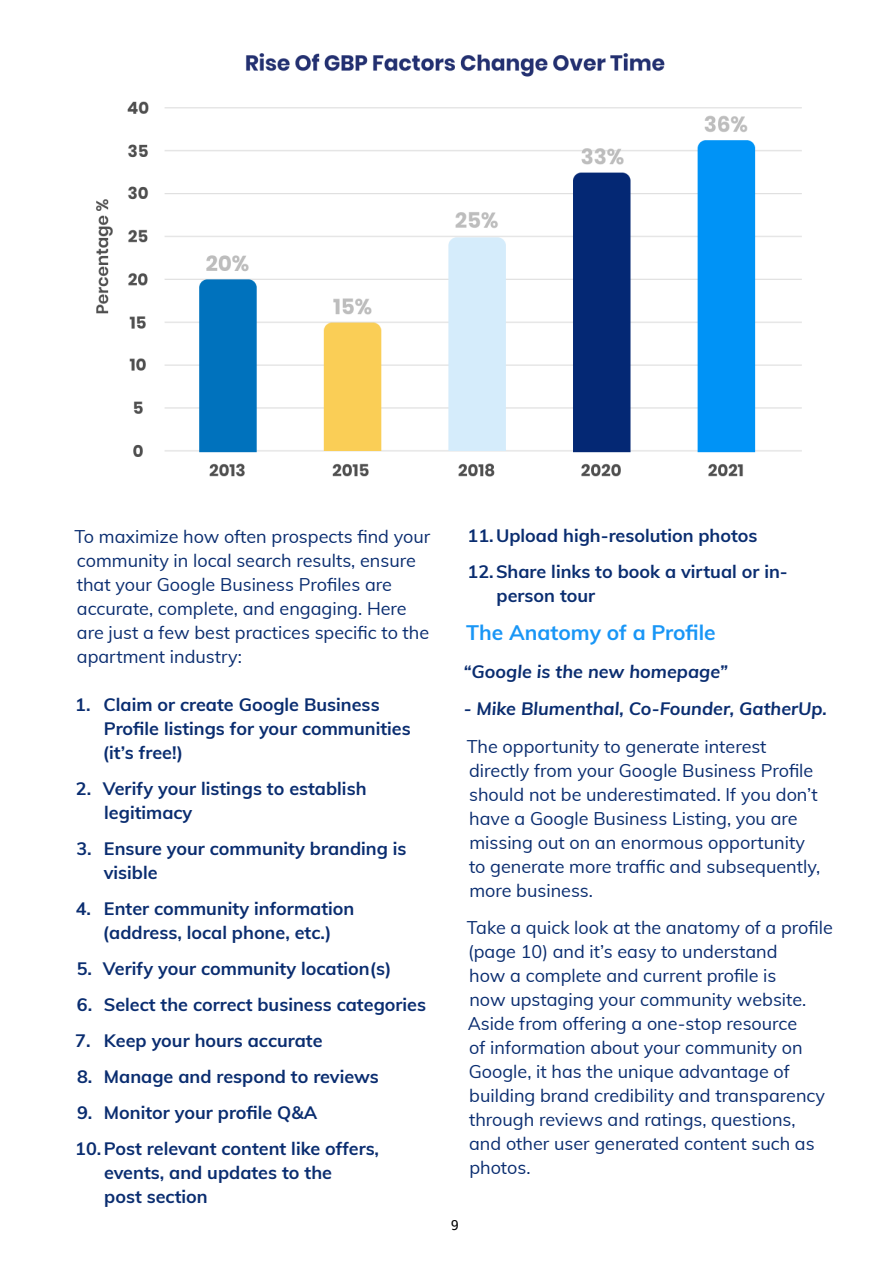
<style>
.page{position:relative;width:893px;height:1263px;background:#fff}
.page>*{position:absolute;margin:0;border:0;box-sizing:border-box;transform-origin:0 0}
.t1{font:700 21px "Muli";color:#1996f6}
.t2{font:18px/24px "Muli";color:#0a2d70}
.t3{font:700 18px/24px "Muli";color:#0a2d70}
.t4{font:italic 700 18px "Muli";color:#0a2d70}
.t5{font:13.5px "Hack";color:#000}
</style>
<div class="page">
<img style="left:96px;top:53px;width:706px;height:424px">
<p class="t2" style="left:74px;top:523px;width:357px">To maximize how often prospects find your community in local search results, ensure that your Google Business Profiles are accurate, complete, and engaging. Here are just a few best practices specific to the apartment industry:</p>
<p class="t3" style="left:103px;top:691px;width:309px;text-indent:-28px">1. Claim or create Google Business<br>Profile listings for your communities (it’s free!)</p>
<p class="t3" style="left:104px;top:775px;width:264px;text-indent:-28px">2. Verify your listings to establish legitimacy</p>
<p class="t3" style="left:104px;top:835px;width:304px;text-indent:-27px">3. Ensure your community branding is visible</p>
<p class="t3" style="left:76px;top:895px;width:280px;text-align:center">4. Enter community information (address, local phone, etc.)</p>
<p class="t3" style="left:77px;top:955px;width:316px">5. Verify your community location(s)</p>
<p class="t3" style="left:77px;top:991px;width:351px">6. Select the correct business categories</p>
<p class="t3" style="left:75px;top:1027px;width:249px">7. Keep your hours accurate</p>
<p class="t3" style="left:77px;top:1063px;width:303px">8. Manage and respond to reviews</p>
<p class="t3" style="left:75px;top:1093px;width:305px;line-height:36px">9. Monitor your profile Q&amp;A<br>10.Post relevant content like offers,</p>
<p class="t3" style="left:104px;top:1159px;width:230px">events, and updates to the post section</p>
<p class="t3" style="left:468px;top:517px;width:322px;line-height:36px">11.Upload high-resolution photos<br>12.Share links to book a virtual or in-</p>
<p class="t3" style="left:497px;top:583px;width:100px">person tour</p>
<p class="t1" style="left:466px;top:617px;width:251px">The Anatomy of a Profile</p>
<p class="t4" style="left:464px;top:658px;width:266px">“Google is the new homepage”</p>
<p class="t4" style="left:464px;top:695px;width:365px">- Mike Blumenthal, Co-Founder, GatherUp.</p>
<p class="t2" style="left:467px;top:733px;width:355px">The opportunity to generate interest directly from your Google Business Profile should not be underestimated. If you don’t have a Google Business Listing, you are missing out on an enormous opportunity to generate more traffic and subsequently, more business.</p>
<p class="t2" style="left:467px;top:915px;width:368px">Take a quick look at the anatomy of a profile (page 10) and it’s easy to understand<br>how a complete and current profile is<br>now upstaging your community website.<br>Aside from offering a one-stop resource<br>of information about your community on Google, it has the unique advantage of building brand credibility and transparency through reviews and ratings, questions,<br>and other user generated content such as photos.</p>
<p class="t5" style="left:451px;top:1216px;width:10px">9</p>
</div>
